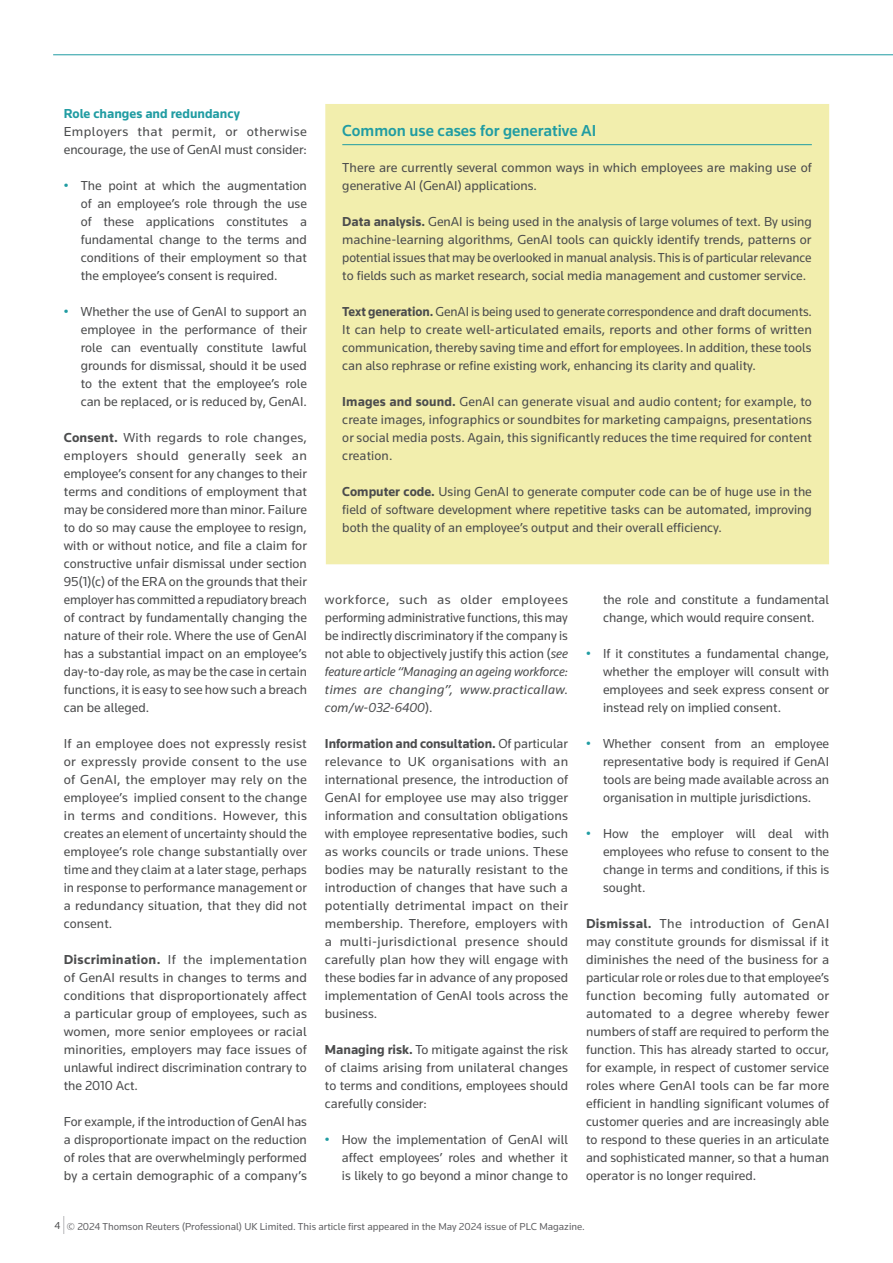
<style>
.page{position:relative;width:893px;height:1263px;background:#fff}
.page>*{position:absolute;margin:0;border:0;box-sizing:border-box;transform-origin:0 0}
.Feature_Box__Heading{font:500 16.5px "Knowledge";color:#209ca2}
.Feature__Body{font:13.5px/18px "Knowledge";color:#4b4c4d;text-align:justify}
.Feature__H2{font:700 13.5px "Knowledge";color:#209ca2}
.t1{font:10.5px "Knowledge";color:#636366}
.t2{font:10.5px "Knowledge";color:#4b4c4d}
.s1{color:#209ca2}
.s2{font-weight:700}
.s3{font-style:italic}
</style>
<div class="page">
<svg style="left:64px;top:1216px;width:1px;height:18px"></svg>
<hr style="left:53px;top:55px;width:840px;height:1px;background:#209ca2">
<div style="left:325px;top:104px;width:504px;height:460px;background:#f2eead"></div>
<hr style="left:342px;top:144px;width:470px;height:1px;background:#209ca2">
<p class="Feature__H2" style="left:64px;top:105px;width:178px">Role changes and redundancy</p>
<p class="Feature__Body" style="left:64px;top:122px;width:245px">Employers that permit, or otherwise encourage, the use of GenAI must consider:</p>
<p class="Feature__Body" style="left:81px;top:176px;width:228px;text-indent:-17px"><span class="s1">•</span> The point at which the augmentation of an employee’s role through the use of these applications constitutes a fundamental change to the terms and conditions of their employment so that the employee’s consent is required.</p>
<p class="Feature__Body" style="left:81px;top:302px;width:228px;text-indent:-17px"><span class="s1">•</span> Whether the use of GenAI to support an employee in the performance of their role can eventually constitute lawful grounds for dismissal, should it be used to the extent that the employee’s role can be replaced, or is reduced by, GenAI.</p>
<p class="Feature__Body" style="left:64px;top:428px;width:245px"><span class="s2">Consent.</span> With regards to role changes, employers should generally seek an employee’s consent for any changes to their terms and conditions of employment that may be considered more than minor. Failure to do so may cause the employee to resign, with or without notice, and file a claim for constructive unfair dismissal under section 95(1)(c) of the ERA on the grounds that their employer has committed a repudiatory breach of contract by fundamentally changing the nature of their role. Where the use of GenAI has a substantial impact on an employee’s day-to-day role, as may be the case in certain functions, it is easy to see how such a breach can be alleged.</p>
<p class="Feature__Body" style="left:64px;top:734px;width:245px">If an employee does not expressly resist or expressly provide consent to the use of GenAI, the employer may rely on the employee’s implied consent to the change in terms and conditions. However, this creates an element of uncertainty should the employee’s role change substantially over time and they claim at a later stage, perhaps in response to performance management or a redundancy situation, that they did not consent.</p>
<p class="Feature__Body" style="left:64px;top:950px;width:245px"><span class="s2">Discrimination.</span> If the implementation of GenAI results in changes to terms and conditions that disproportionately affect a particular group of employees, such as women, more senior employees or racial minorities, employers may face issues of unlawful indirect discrimination contrary to the 2010 Act.</p>
<p class="Feature__Body" style="left:64px;top:1112px;width:245px">For example, if the introduction of GenAI has a disproportionate impact on the reduction of roles that are overwhelmingly performed by a certain demographic of a company’s</p>
<p class="Feature_Box__Heading" style="left:342px;top:120px;width:256px">Common use cases for generative AI</p>
<p class="Feature__Body" style="left:342px;top:158px;width:471px">There are currently several common ways in which employees are making use of generative AI (GenAI) applications.</p>
<p class="Feature__Body" style="left:342px;top:212px;width:471px"><span class="s2">Data analysis.</span> GenAI is being used in the analysis of large volumes of text. By using machine-learning algorithms, GenAI tools can quickly identify trends, patterns or potential issues that may be overlooked in manual analysis. This is of particular relevance to fields such as market research, social media management and customer service.</p>
<p class="Feature__Body" style="left:342px;top:302px;width:471px"><span class="s2">Text generation.</span> GenAI is being used to generate correspondence and draft documents.<br>It can help to create well-articulated emails, reports and other forms of written communication, thereby saving time and effort for employees. In addition, these tools can also rephrase or refine existing work, enhancing its clarity and quality.</p>
<p class="Feature__Body" style="left:342px;top:392px;width:471px"><span class="s2">Images and sound.</span> GenAI can generate visual and audio content; for example, to create images, infographics or soundbites for marketing campaigns, presentations or social media posts. Again, this significantly reduces the time required for content creation.</p>
<p class="Feature__Body" style="left:342px;top:482px;width:471px"><span class="s2">Computer code.</span> Using GenAI to generate computer code can be of huge use in the field of software development where repetitive tasks can be automated, improving both the quality of an employee’s output and their overall efficiency.</p>
<p class="Feature__Body" style="left:325px;top:590px;width:245px">workforce, such as older employees performing administrative functions, this may be indirectly discriminatory if the company is not able to objectively justify this action (<span class="s3">see feature article “Managing an ageing workforce: times are changing”, www.practicallaw. com/w-032-6400</span>).</p>
<p class="Feature__Body" style="left:325px;top:734px;width:245px"><span class="s2">Information and consultation.</span> Of particular relevance to UK organisations with an international presence, the introduction of GenAI for employee use may also trigger information and consultation obligations with employee representative bodies, such as works councils or trade unions. These bodies may be naturally resistant to the introduction of changes that have such a potentially detrimental impact on their membership. Therefore, employers with a multi-jurisdictional presence should carefully plan how they will engage with these bodies far in advance of any proposed implementation of GenAI tools across the business.</p>
<p class="Feature__Body" style="left:325px;top:1040px;width:245px"><span class="s2">Managing risk.</span> To mitigate against the risk of claims arising from unilateral changes to terms and conditions, employees should carefully consider:</p>
<p class="Feature__Body" style="left:342px;top:1130px;width:228px;text-indent:-17px"><span class="s1">•</span> How the implementation of GenAI will affect employees’ roles and whether it is likely to go beyond a minor change to</p>
<p class="Feature__Body" style="left:603px;top:590px;width:228px">the role and constitute a fundamental change, which would require consent.</p>
<p class="Feature__Body" style="left:603px;top:644px;width:228px;text-indent:-17px"><span class="s1">•</span> If it constitutes a fundamental change, whether the employer will consult with employees and seek express consent or instead rely on implied consent.</p>
<p class="Feature__Body" style="left:603px;top:734px;width:228px;text-indent:-17px"><span class="s1">•</span> Whether consent from an employee representative body is required if GenAI tools are being made available across an organisation in multiple jurisdictions.</p>
<p class="Feature__Body" style="left:603px;top:824px;width:228px;text-indent:-17px"><span class="s1">•</span> How the employer will deal with employees who refuse to consent to the change in terms and conditions, if this is sought.</p>
<p class="Feature__Body" style="left:586px;top:914px;width:245px"><span class="s2">Dismissal.</span> The introduction of GenAI may constitute grounds for dismissal if it diminishes the need of the business for a particular role or roles due to that employee’s function becoming fully automated or automated to a degree whereby fewer numbers of staff are required to perform the function. This has already started to occur, for example, in respect of customer service roles where GenAI tools can be far more efficient in handling significant volumes of customer queries and are increasingly able to respond to these queries in an articulate and sophisticated manner, so that a human operator is no longer required.</p>
<p class="t1" style="left:67px;top:1220px;width:519px">© 2024 Thomson Reuters (Professional) UK Limited. This article first appeared in the May 2024 issue of PLC Magazine.</p>
<p class="t2" style="left:54px;top:1219px;width:7px">4</p>
</div>
